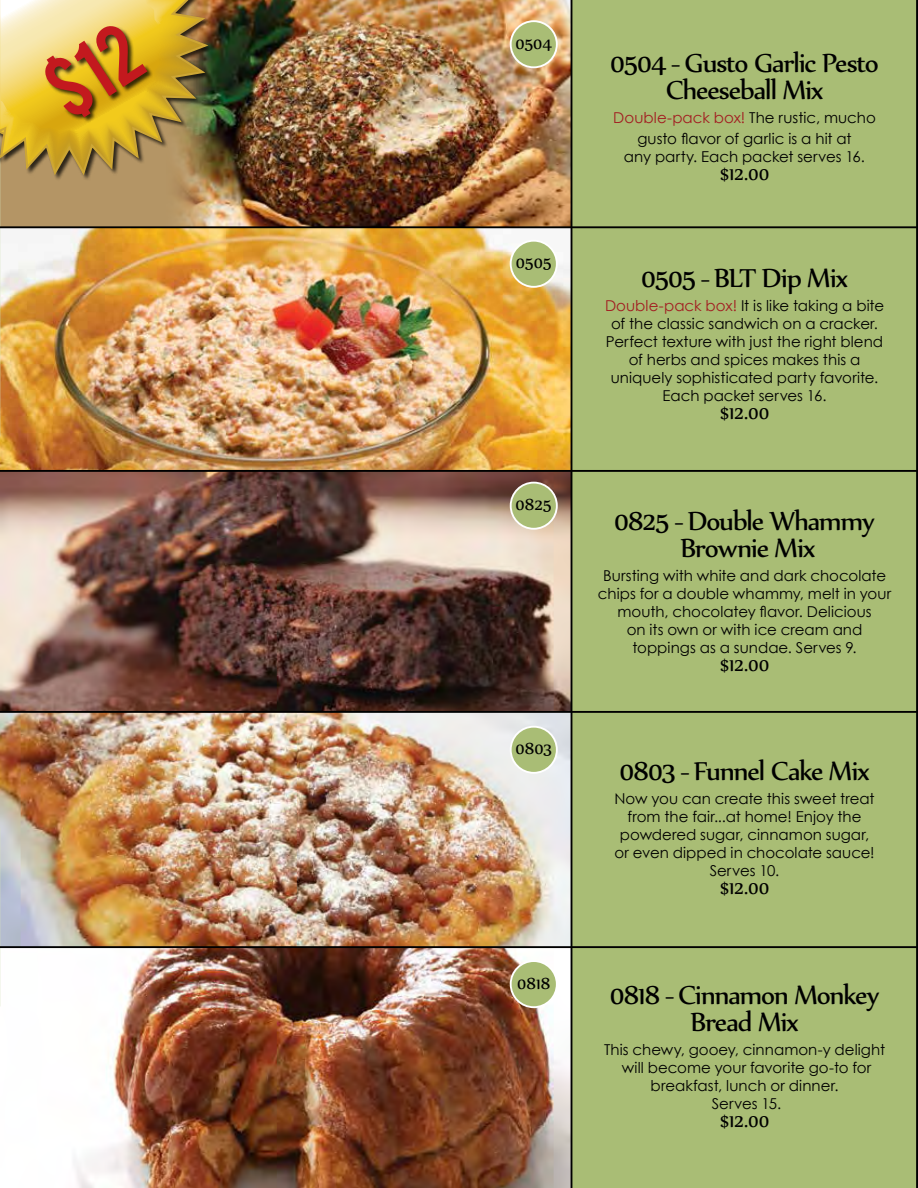
<style>
.page{position:relative;width:918px;height:1188px;background:#fff}
.page>*{position:absolute;margin:0;border:0;box-sizing:border-box;transform-origin:0 0}
.t1{font:31.5px/27px "Nyala";letter-spacing:-.04em;color:#000;text-align:center}
.t2{font:22.5px "Nyala";letter-spacing:-.01em;color:#000}
.t3{font:19.5px "Nyala";letter-spacing:-.005em;color:#000}
.t4{font:15px/18px "Century Gothic";color:#000;text-align:center}
.s1{color:#a21d21}
</style>
<div class="page">
<div style="left:0;top:0;width:571px;height:227px;background:#b49565"></div>
<img style="left:178px;top:0;width:393px;height:226px">
<img style="left:0;top:228px;width:571px;height:960px">
<div style="left:572px;top:0;width:346px;height:1188px;background:#a9bd75"></div>
<div style="left:0;top:0;width:214px;height:182px;background:#000;opacity:.75"></div>
<div style="left:511px;top:21px;width:46px;height:46px;background:#a9bd75;border-radius:50%"></div>
<div style="left:510px;top:20px;width:48px;height:48px;border:2px solid #fff;border-radius:50%"></div>
<div style="left:511px;top:241px;width:46px;height:46px;background:#a9bd75;border-radius:50%"></div>
<div style="left:510px;top:240px;width:48px;height:48px;border:2px solid #fff;border-radius:50%"></div>
<div style="left:511px;top:483px;width:46px;height:46px;background:#a9bd75;border-radius:50%"></div>
<div style="left:510px;top:482px;width:48px;height:48px;border:2px solid #fff;border-radius:50%"></div>
<div style="left:511px;top:727px;width:46px;height:46px;background:#a9bd75;border-radius:50%"></div>
<div style="left:510px;top:726px;width:48px;height:48px;border:2px solid #fff;border-radius:50%"></div>
<div style="left:511px;top:961px;width:46px;height:46px;background:#a9bd75;border-radius:50%"></div>
<div style="left:510px;top:960px;width:48px;height:48px;border:2px solid #fff;border-radius:50%"></div>
<hr style="left:571px;top:0;width:1px;height:1188px;background:#000">
<hr style="left:0;top:226px;width:918px;height:2px;background:#000">
<hr style="left:0;top:470px;width:918px;height:2px;background:#000">
<hr style="left:0;top:711px;width:918px;height:2px;background:#000">
<hr style="left:0;top:946px;width:918px;height:2px;background:#000">
<hr style="left:916px;top:0;width:2px;height:1188px;background:#000">
<img style="left:0;top:0;width:211px;height:178px">
<h3 class="t3" style="left:515px;top:31px;width:38px">0504</h3>
<h3 class="t3" style="left:516px;top:251px;width:38px">0505</h3>
<h3 class="t3" style="left:516px;top:493px;width:38px">0825</h3>
<h3 class="t3" style="left:515px;top:737px;width:38px">0803</h3>
<h3 class="t3" style="left:517px;top:971px;width:35px">0818</h3>
<h1 class="t1" style="left:610px;top:48px;width:270px">0504 - Gusto Garlic Pesto<br>Cheeseball Mix</h1>
<p class="t4" style="left:613px;top:107px;width:264px;line-height:21px"><span class="s1">Double-pack box!</span> The rustic, mucho gusto flavor of garlic is a hit at</p>
<p class="t4" style="left:624px;top:147px;width:243px">any party. Each packet serves 16.</p>
<h2 class="t2" style="left:720px;top:160px;width:51px">$12.00</h2>
<h1 class="t1" style="left:641px;top:264px;width:208px">0505 - BLT Dip Mix</h1>
<p class="t4" style="left:605px;top:296px;width:281px"><span class="s1">Double-pack box!</span> It is like taking a bite of the classic sandwich on a cracker.<br>Perfect texture with just the right blend of herbs and spices makes this a uniquely sophisticated party favorite.<br>Each packet serves 16.</p>
<h2 class="t2" style="left:720px;top:399px;width:51px">$12.00</h2>
<h1 class="t1" style="left:614px;top:506px;width:262px">0825 - Double Whammy<br>Brownie Mix</h1>
<p class="t4" style="left:598px;top:566px;width:295px">Bursting with white and dark chocolate chips for a double whammy, melt in your mouth, chocolatey flavor. Delicious<br>on its own or with ice cream and toppings as a sundae. Serves 9.</p>
<h2 class="t2" style="left:720px;top:651px;width:51px">$12.00</h2>
<h1 class="t1" style="left:620px;top:757px;width:252px">0803 - Funnel Cake Mix</h1>
<p class="t4" style="left:614px;top:790px;width:262px">Now you can create this sweet treat from the fair...at home! Enjoy the powdered sugar, cinnamon sugar, or even dipped in chocolate sauce!<br>Serves 10.</p>
<h2 class="t2" style="left:720px;top:874px;width:51px">$12.00</h2>
<h1 class="t1" style="left:610px;top:981px;width:271px">0818 - Cinnamon Monkey<br>Bread Mix</h1>
<p class="t4" style="left:604px;top:1041px;width:283px">This chewy, gooey, cinnamon-y delight will become your favorite go-to for breakfast, lunch or dinner.<br>Serves 15.</p>
<h2 class="t2" style="left:720px;top:1107px;width:51px">$12.00</h2>
</div>
